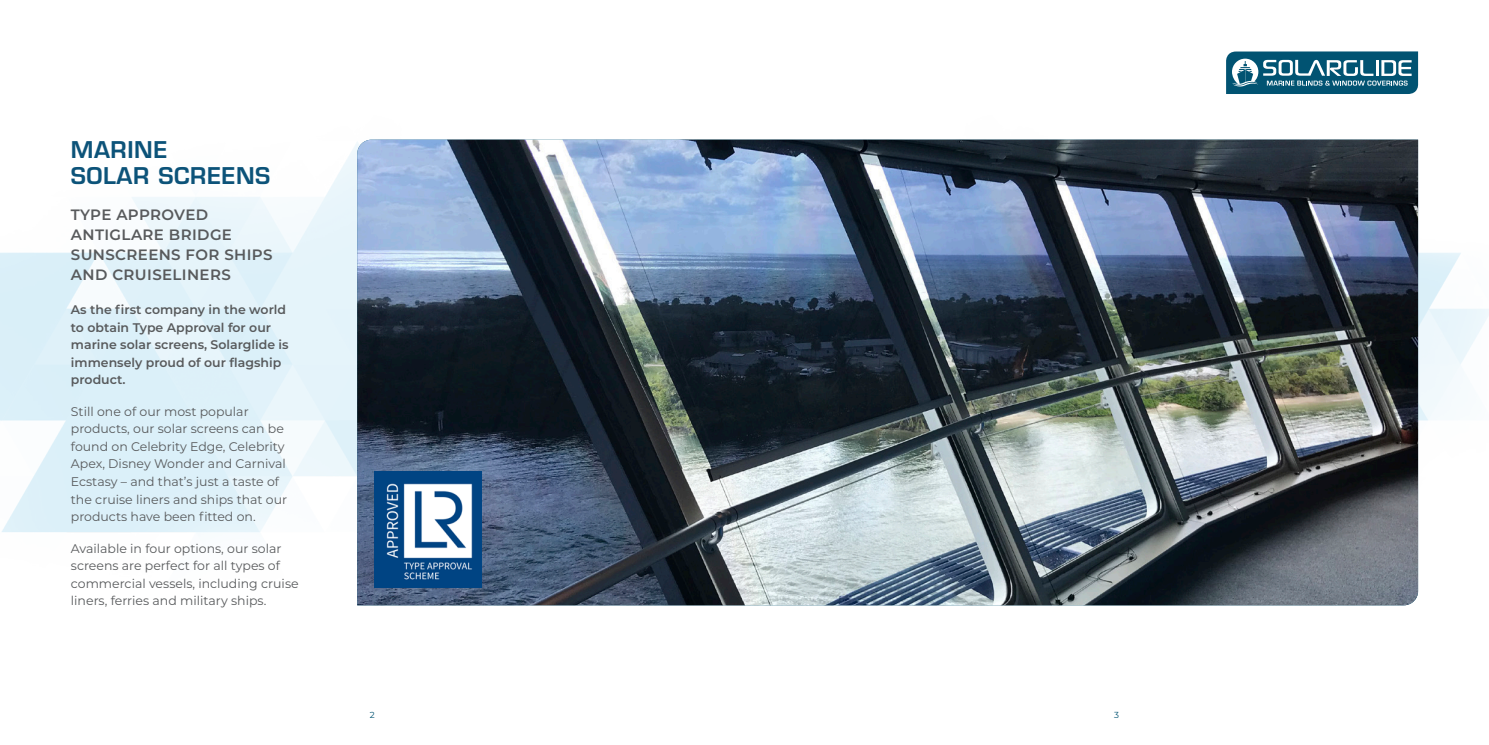
<style>
.page{position:relative;width:1489px;height:745px;background:#fff}
.page>*{position:absolute;margin:0;border:0;box-sizing:border-box;transform-origin:0 0}
.t1{font:600 22.5px/26.2px "Eurostile";letter-spacing:.025em;color:#0c5379}
.t2{font:600 15px/20px "Montserrat";letter-spacing:.025em;color:#585a5c}
.t3{font:12.5px/17.5px "Montserrat";color:#585a5c}
.t4{font:600 12.5px/17.5px "Montserrat";color:#585a5c}
.page_number{font:8.75px "Montserrat";color:#015372}
</style>
<div class="page">
<img style="left:744px;top:55px;width:744px;height:551px">
<svg style="left:1225px;top:51px;width:193px;height:43px;background:#397991"></svg>
<img style="left:357px;top:140px;width:1060px;height:465px">
<img style="left:375px;top:471px;width:106px;height:116px">
<p class="t1" style="left:71px;top:136px;width:201px">MARINE<br>SOLAR SCREENS</p>
<p class="t2" style="left:71px;top:204px;width:203px">TYPE APPROVED<br>ANTIGLARE BRIDGE<br>SUNSCREENS FOR SHIPS<br>AND CRUISELINERS</p>
<p class="t4" style="left:71px;top:300px;width:219px">As the first company in the world to obtain Type Approval for our marine solar screens, Solarglide is immensely proud of our flagship product.</p>
<p class="t3" style="left:71px;top:402px;width:218px">Still one of our most popular products, our solar screens can be found on Celebrity Edge, Celebrity<br>Apex, Disney Wonder and Carnival<br>Ecstasy – and that’s just a taste of the cruise liners and ships that our products have been fitted on.</p>
<p class="t3" style="left:71px;top:538px;width:229px">Available in four options, our solar screens are perfect for all types of commercial vessels, including cruise liners, ferries and military ships.</p>
<p class="page_number" style="left:370px;top:708px;width:6px">2</p>
<p class="page_number" style="left:1114px;top:708px;width:6px">3</p>
</div>
